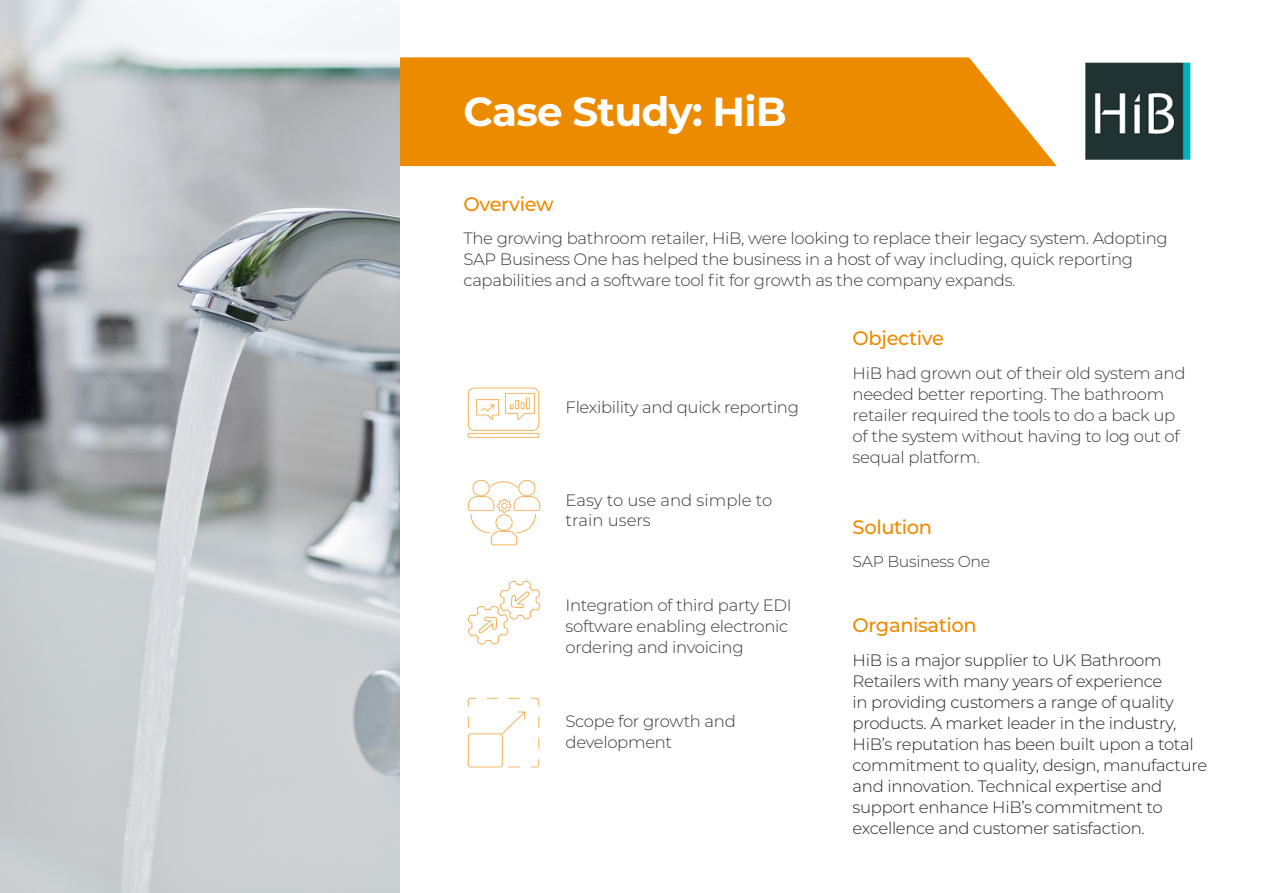
<style>
.page{position:relative;width:1263px;height:893px;background:#fff}
.page>*{position:absolute;margin:0;border:0;box-sizing:border-box;transform-origin:0 0}
.t1{font:700 40.5px "Montserrat";letter-spacing:-.02em;color:#fff}
.t2{font:500 19.5px "Montserrat";letter-spacing:-.02em;color:#ed8b00}
.t3{font:300 16.5px/21px "Montserrat";letter-spacing:-.02em;color:#373a36}
.t4{font:300 16.5px/21px "Montserrat";letter-spacing:-.02em;color:#262626}
.t5{font:300 16.5px/19.8px "Montserrat";color:#373a36}
.t6{font:300 15.75px "Montserrat";letter-spacing:-.02em;color:#373a36}
</style>
<div class="page">
<svg style="left:400px;top:57px;width:657px;height:109px;background:#ee9312"></svg>
<img style="left:0;top:0;width:400px;height:893px">
<img style="left:1085px;top:62px;width:106px;height:98px">
<img style="left:467px;top:387px;width:73px;height:51px">
<img style="left:467px;top:480px;width:74px;height:66px">
<img style="left:467px;top:580px;width:74px;height:65px">
<img style="left:467px;top:697px;width:73px;height:71px">
<h1 class="t1" style="left:463px;top:82px;width:325px">Case Study: HiB</h1>
<p class="t2" style="left:463px;top:190px;width:92px">Overview</p>
<p class="t3" style="left:463px;top:227px;width:706px">The growing bathroom retailer, HiB, were looking to replace their legacy system. Adopting<br>SAP Business One has helped the business in a host of way including, quick reporting capabilities and a software tool fit for growth as the company expands.</p>
<p class="t3" style="left:566px;top:396px;width:235px">Flexibility and quick reporting</p>
<p class="t5" style="left:566px;top:490px;width:208px">Easy to use and simple to train users</p>
<p class="t3" style="left:566px;top:594px;width:228px">Integration of third party EDI software enabling electronic ordering and invoicing</p>
<p class="t3" style="left:566px;top:710px;width:172px">Scope for growth and development</p>
<p class="t2" style="left:853px;top:325px;width:93px">Objective</p>
<p class="t3" style="left:853px;top:362px;width:334px">HiB had grown out of their old system and needed better reporting. The bathroom retailer required the tools to do a back up of the system without having to log out of sequal platform.</p>
<p class="t2" style="left:853px;top:513px;width:81px">Solution</p>
<p class="t6" style="left:853px;top:551px;width:139px">SAP Business One</p>
<p class="t2" style="left:853px;top:612px;width:126px">Organisation</p>
<p class="t4" style="left:853px;top:649px;width:356px">HiB is a major supplier to UK Bathroom Retailers with many years of experience<br>in providing customers a range of quality products. A market leader in the industry, HiB’s reputation has been built upon a total commitment to quality, design, manufacture and innovation. Technical expertise and support enhance HiB’s commitment to excellence and customer satisfaction.</p>
</div>
